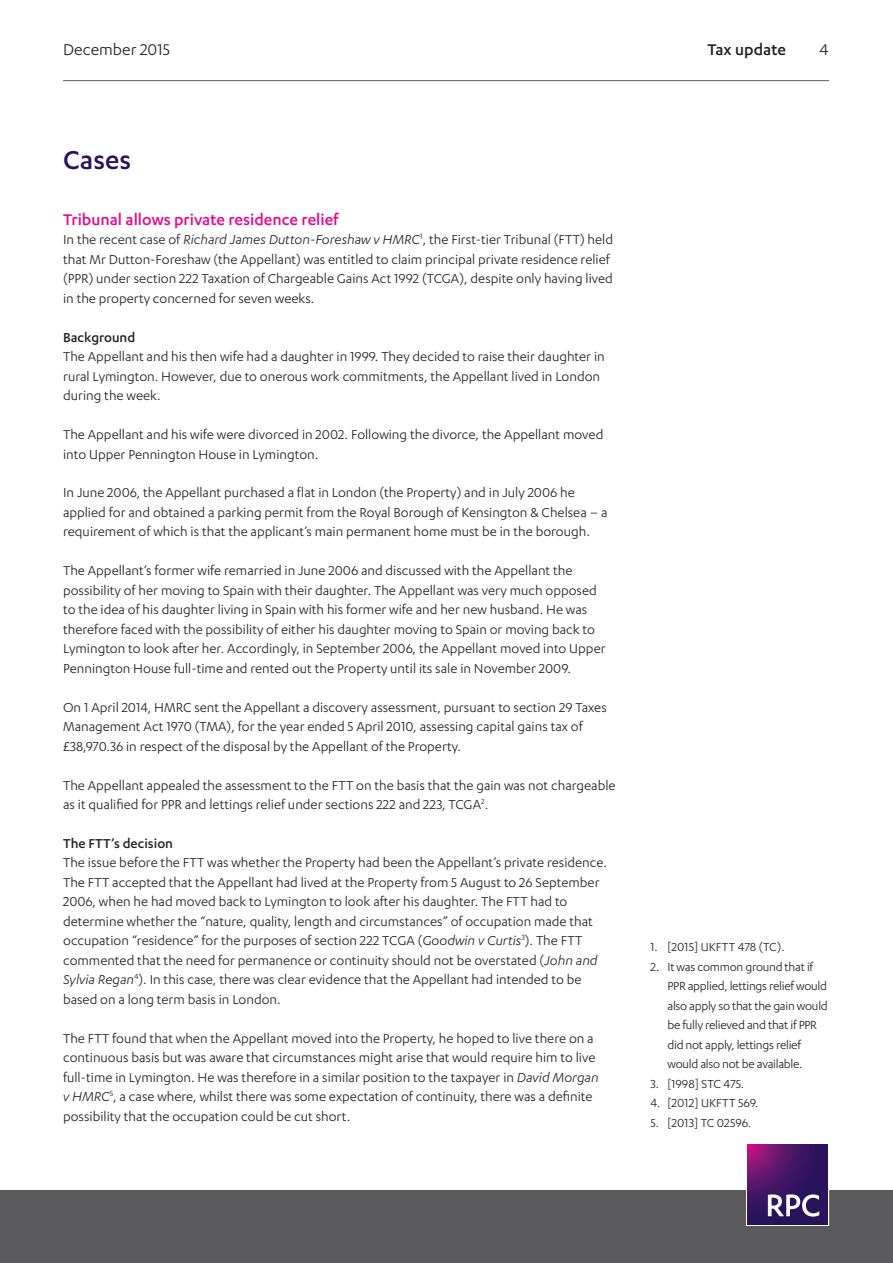
<style>
.page{position:relative;width:893px;height:1263px;background:#fff}
.page>*{position:absolute;margin:0;border:0;box-sizing:border-box;transform-origin:0 0}
.Heading_1{font:500 30px "Karbon";color:#29135d}
.Heading_2__pink{font:500 18px "Karbon";color:#ed028c}
.t1{font:18px "Karbon";color:#231f20}
.t2{font:500 18px "Karbon";color:#231f20}
.Body{font:15px/19.5px "Karbon";color:#231f20}
.Heading_3{font:500 15px "Karbon";color:#231f20}
.t3{font:13.5px/19.5px "Karbon";letter-spacing:-.02em;color:#231f20}
.t4{font:13.5px "Karbon";color:#231f20}
.s1{font-style:italic}
</style>
<div class="page">
<hr style="left:63px;top:80px;width:766px;height:1px;background:#5a5a5d">
<div style="left:0;top:1191px;width:893px;height:72px;background:#5a5a5d"></div>
<div style="left:746px;top:1143px;width:83px;height:83px;border:1px solid #fff"></div>
<svg style="left:748px;top:1144px;width:80px;height:80px;background:#461565"></svg>
<svg style="left:768px;top:1194px;width:51px;height:22px"></svg>
<p class="t1" style="left:63px;top:39px;width:109px">December 2015</p>
<p class="t2" style="left:707px;top:39px;width:80px">Tax update</p>
<p class="t1" style="left:819px;top:39px;width:11px">4</p>
<p class="Heading_1" style="left:63px;top:143px;width:70px">Cases</p>
<p class="Heading_2__pink" style="left:63px;top:209px;width:277px">Tribunal allows private residence relief</p>
<p class="Body" style="left:63px;top:230px;width:551px">In the recent case of <span class="s1">Richard James Dutton-Foreshaw v HMRC</span><sup>1</sup>, the First-tier Tribunal (FTT) held that Mr Dutton-Foreshaw (the Appellant) was entitled to claim principal private residence relief (PPR) under section 222 Taxation of Chargeable Gains Act 1992 (TCGA), despite only having lived in the property concerned for seven weeks.</p>
<p class="Heading_3" style="left:63px;top:329px;width:74px">Background</p>
<p class="Body" style="left:63px;top:346px;width:543px">The Appellant and his then wife had a daughter in 1999. They decided to raise their daughter in rural Lymington. However, due to onerous work commitments, the Appellant lived in London during the week.</p>
<p class="Body" style="left:63px;top:424px;width:542px">The Appellant and his wife were divorced in 2002. Following the divorce, the Appellant moved into Upper Pennington House in Lymington.</p>
<p class="Body" style="left:63px;top:483px;width:546px">In June 2006, the Appellant purchased a flat in London (the Property) and in July 2006 he applied for and obtained a parking permit from the Royal Borough of Kensington &amp; Chelsea – a requirement of which is that the applicant’s main permanent home must be in the borough.</p>
<p class="Body" style="left:63px;top:561px;width:544px">The Appellant’s former wife remarried in June 2006 and discussed with the Appellant the possibility of her moving to Spain with their daughter. The Appellant was very much opposed to the idea of his daughter living in Spain with his former wife and her new husband. He was therefore faced with the possibility of either his daughter moving to Spain or moving back to Lymington to look after her. Accordingly, in September 2006, the Appellant moved into Upper Pennington House full-time and rented out the Property until its sale in November 2009.</p>
<p class="Body" style="left:63px;top:697px;width:545px">On 1 April 2014, HMRC sent the Appellant a discovery assessment, pursuant to section 29 Taxes<br>Management Act 1970 (TMA), for the year ended 5 April 2010, assessing capital gains tax of £38,970.36 in respect of the disposal by the Appellant of the Property.</p>
<p class="Body" style="left:63px;top:775px;width:554px">The Appellant appealed the assessment to the FTT on the basis that the gain was not chargeable as it qualified for PPR and lettings relief under sections 222 and 223, TCGA<sup>2</sup>.</p>
<p class="Heading_3" style="left:63px;top:835px;width:111px">The FTT’s decision</p>
<p class="Body" style="left:63px;top:853px;width:545px">The issue before the FTT was whether the Property had been the Appellant’s private residence.<br>The FTT accepted that the Appellant had lived at the Property from 5 August to 26 September 2006, when he had moved back to Lymington to look after his daughter. The FTT had to determine whether the “nature, quality, length and circumstances” of occupation made that occupation “residence” for the purposes of section 222 TCGA (<span class="s1">Goodwin v Curtis</span><sup>3</sup>). The FTT commented that the need for permanence or continuity should not be overstated (<span class="s1">John and Sylvia Regan</span><sup>4</sup>). In this case, there was clear evidence that the Appellant had intended to be based on a long term basis in London.</p>
<p class="Body" style="left:63px;top:1028px;width:537px">The FTT found that when the Appellant moved into the Property, he hoped to live there on a continuous basis but was aware that circumstances might arise that would require him to live full-time in Lymington. He was therefore in a similar position to the taxpayer in <span class="s1">David Morgan v HMRC</span><sup>5</sup>, a case where, whilst there was some expectation of continuity, there was a definite possibility that the occupation could be cut short.</p>
<p class="t4" style="left:650px;top:940px;width:136px">1. [2015] UKFTT 478 (TC).</p>
<p class="t3" style="left:667px;top:956px;width:162px;text-indent:-17px">2. It was common ground that if<br>PPR applied, lettings relief would also apply so that the gain would be fully relieved and that if PPR did not apply, lettings relief would also not be available.</p>
<p class="t4" style="left:650px;top:1076px;width:95px">3. [1998] STC 475.</p>
<p class="t4" style="left:650px;top:1096px;width:109px">4. [2012] UKFTT 569.</p>
<p class="t4" style="left:650px;top:1115px;width:102px">5. [2013] TC 02596.</p>
</div>
